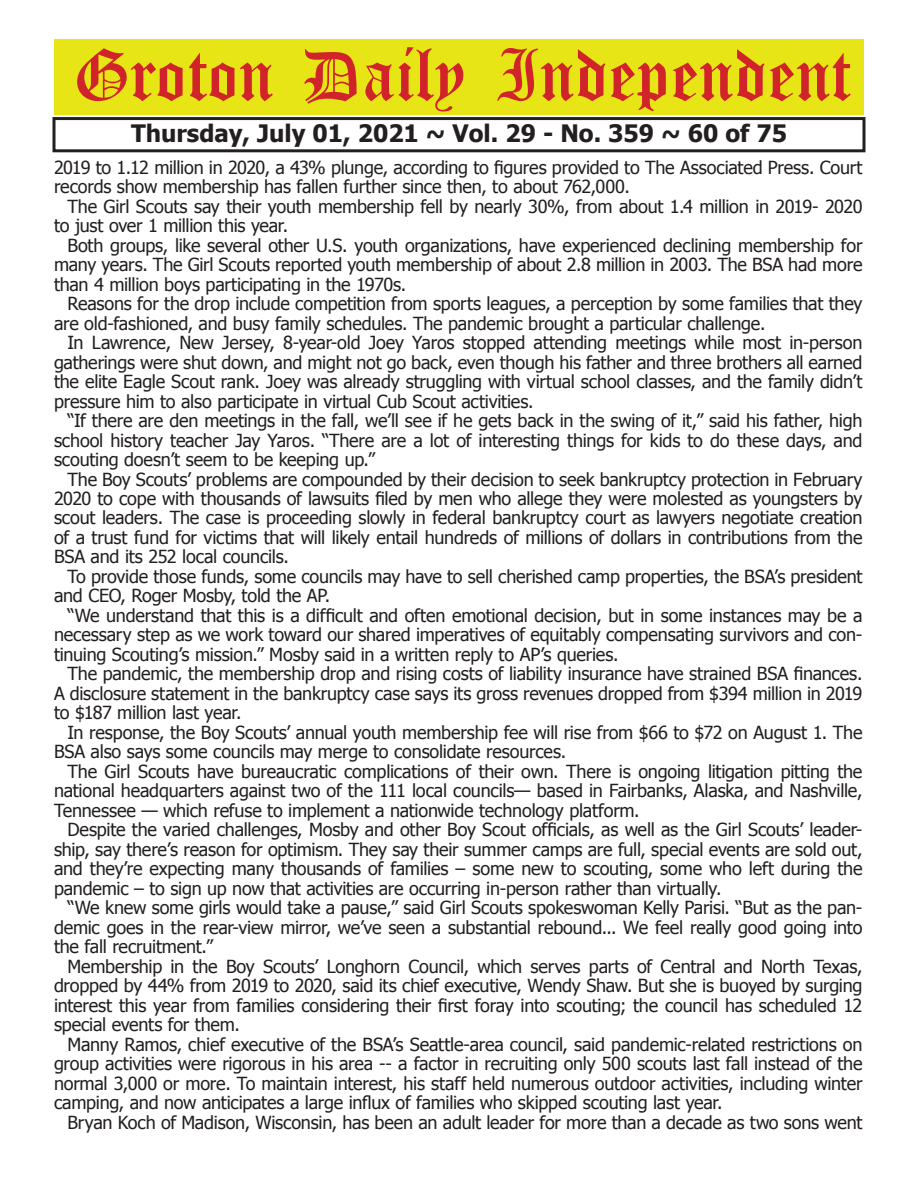
<style>
.page{position:relative;width:918px;height:1188px;background:#fff}
.page>*{position:absolute;margin:0;border:0;box-sizing:border-box;transform-origin:0 0}
.t1{font:54px "Old English Five";color:#d1232a}
.t2{font:700 24px "Tahoma";color:#231f20}
.t3{font:18px/19.5px "Tahoma";letter-spacing:-.01em;color:#231f20;text-align:justify}
</style>
<div class="page">
<div style="left:52px;top:117px;width:814px;height:35px;border:3px solid #231f20"></div>
<div style="left:54px;top:40px;width:810px;height:75px;background:#e7e515"></div>
<h1 class="t1" style="left:73px;top:50px;width:779px">Groton Daily Independent</h1>
<h2 class="t2" style="left:131px;top:116px;width:657px">Thursday, July 01, 2021 ~ Vol. 29 - No. 359 ~ 60 of 75</h2>
<p class="t3" style="left:54px;top:156px;width:810px">2019 to 1.12 million in 2020, a 43% plunge, according to figures provided to The Associated Press. Court records show membership has fallen further since then, to about 762,000.</p>
<p class="t3" style="left:54px;top:195px;width:810px;text-indent:14px">The Girl Scouts say their youth membership fell by nearly 30%, from about 1.4 million in 2019- 2020 to just over 1 million this year.</p>
<p class="t3" style="left:54px;top:234px;width:810px;text-indent:14px">Both groups, like several other U.S. youth organizations, have experienced declining membership for many years. The Girl Scouts reported youth membership of about 2.8 million in 2003. The BSA had more than 4 million boys participating in the 1970s.</p>
<p class="t3" style="left:54px;top:293px;width:810px;text-indent:14px">Reasons for the drop include competition from sports leagues, a perception by some families that they are old-fashioned, and busy family schedules. The pandemic brought a particular challenge.</p>
<p class="t3" style="left:54px;top:332px;width:810px;text-indent:14px">In Lawrence, New Jersey, 8-year-old Joey Yaros stopped attending meetings while most in-person gatherings were shut down, and might not go back, even though his father and three brothers all earned the elite Eagle Scout rank. Joey was already struggling with virtual school classes, and the family didn’t pressure him to also participate in virtual Cub Scout activities.</p>
<p class="t3" style="left:54px;top:410px;width:810px;text-indent:14px">“If there are den meetings in the fall, we’ll see if he gets back in the swing of it,” said his father, high school history teacher Jay Yaros. “There are a lot of interesting things for kids to do these days, and scouting doesn’t seem to be keeping up.”</p>
<p class="t3" style="left:54px;top:468px;width:810px;text-indent:14px">The Boy Scouts’ problems are compounded by their decision to seek bankruptcy protection in February 2020 to cope with thousands of lawsuits filed by men who allege they were molested as youngsters by scout leaders. The case is proceeding slowly in federal bankruptcy court as lawyers negotiate creation of a trust fund for victims that will likely entail hundreds of millions of dollars in contributions from the BSA and its 252 local councils.</p>
<p class="t3" style="left:54px;top:566px;width:810px;text-indent:14px">To provide those funds, some councils may have to sell cherished camp properties, the BSA’s president and CEO, Roger Mosby, told the AP.</p>
<p class="t3" style="left:54px;top:605px;width:810px;text-indent:14px">“We understand that this is a difficult and often emotional decision, but in some instances may be a necessary step as we work toward our shared imperatives of equitably compensating survivors and con&shy;tinuing Scouting’s mission.” Mosby said in a written reply to AP’s queries.</p>
<p class="t3" style="left:54px;top:663px;width:810px;text-indent:14px">The pandemic, the membership drop and rising costs of liability insurance have strained BSA finances.<br>A disclosure statement in the bankruptcy case says its gross revenues dropped from $394 million in 2019 to $187 million last year.</p>
<p class="t3" style="left:54px;top:722px;width:810px;text-indent:14px">In response, the Boy Scouts’ annual youth membership fee will rise from $66 to $72 on August 1. The<br>BSA also says some councils may merge to consolidate resources.</p>
<p class="t3" style="left:54px;top:761px;width:810px;text-indent:14px">The Girl Scouts have bureaucratic complications of their own. There is ongoing litigation pitting the national headquarters against two of the 111 local councils— based in Fairbanks, Alaska, and Nashville, Tennessee — which refuse to implement a nationwide technology platform.</p>
<p class="t3" style="left:54px;top:819px;width:810px;text-indent:14px">Despite the varied challenges, Mosby and other Boy Scout officials, as well as the Girl Scouts’ leader&shy;ship, say there’s reason for optimism. They say their summer camps are full, special events are sold out, and they’re expecting many thousands of families – some new to scouting, some who left during the pandemic – to sign up now that activities are occurring in-person rather than virtually.</p>
<p class="t3" style="left:54px;top:897px;width:810px;text-indent:14px">“We knew some girls would take a pause,” said Girl Scouts spokeswoman Kelly Parisi. “But as the pan&shy;demic goes in the rear-view mirror, we’ve seen a substantial rebound... We feel really good going into the fall recruitment.”</p>
<p class="t3" style="left:54px;top:956px;width:810px;text-indent:14px">Membership in the Boy Scouts’ Longhorn Council, which serves parts of Central and North Texas, dropped by 44% from 2019 to 2020, said its chief executive, Wendy Shaw. But she is buoyed by surging interest this year from families considering their first foray into scouting; the council has scheduled 12 special events for them.</p>
<p class="t3" style="left:54px;top:1034px;width:810px;text-indent:14px">Manny Ramos, chief executive of the BSA’s Seattle-area council, said pandemic-related restrictions on group activities were rigorous in his area -- a factor in recruiting only 500 scouts last fall instead of the normal 3,000 or more. To maintain interest, his staff held numerous outdoor activities, including winter camping, and now anticipates a large influx of families who skipped scouting last year.</p>
<p class="t3" style="left:68px;top:1112px;width:796px">Bryan Koch of Madison, Wisconsin, has been an adult leader for more than a decade as two sons went</p>
</div>
